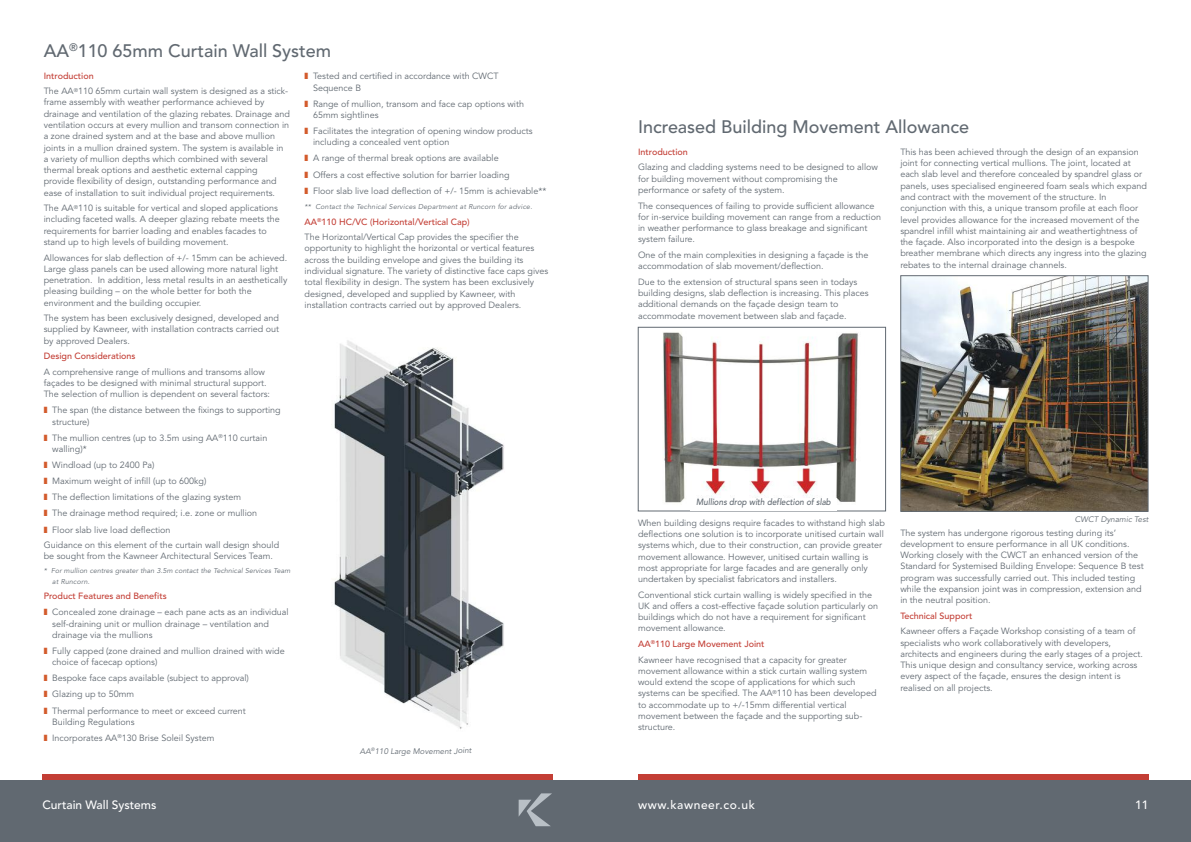
<style>
.page{position:relative;width:1191px;height:842px;background:#fff}
.page>*{position:absolute;margin:0;border:0;box-sizing:border-box;transform-origin:0 0}
.t1{font:500 18px "Avenir";color:#616971}
.t2{font:500 12px "Avenir";color:#fff}
.t3{font:500 12px "Avenir";letter-spacing:.05em;color:#fff}
.t4{font:9px/11.3px "Avenir";color:#616971}
.t5{font:500 9px "Avenir";color:#c33e35}
.t6{font:italic 500 9px "Avenir";letter-spacing:.005em;color:#616971;scale:.9 1}
.t7{font:italic 8px "Avenir";letter-spacing:.005em;color:#616971}
.t8{font:italic 7px/10.3px "Avenir";letter-spacing:.025em;color:#616971}
.s1{font-weight:500;color:#c33e35}
.s2{color:#d35b2c}
</style>
<div class="page">
<div style="left:587px;top:780px;width:604px;height:62px;background:#616971"></div>
<div style="left:638px;top:774px;width:510px;height:6px;background:#c33e35"></div>
<div style="left:43px;top:774px;width:510px;height:6px;background:#c33e35"></div>
<div style="left:0;top:780px;width:604px;height:62px;background:#616971"></div>
<svg style="left:518px;top:793px;width:34px;height:33px"></svg>
<img style="left:663px;top:332px;width:195px;height:171px">
<div style="left:638px;top:327px;width:248px;height:184px;border:1px solid #616971"></div>
<img style="left:902px;top:277px;width:244px;height:233px">
<div style="left:900px;top:275px;width:248px;height:237px;border:1px solid #616971"></div>
<div style="left:690px;top:498px;width:146px;height:13px;background:#fff"></div>
<img style="left:334px;top:340px;width:170px;height:389px">
<h1 class="t1" style="left:44px;top:43px;width:289px">AA<sup>®</sup>110 65mm Curtain Wall System</h1>
<p class="t4" style="left:44px;top:69px;width:246px;line-height:15.5px"><span class="s1">Introduction<br></span>The AA<sup>®</sup>110 65mm curtain wall system is designed as a stick-</p>
<p class="t4" style="left:44px;top:97px;width:248px">frame assembly with weather performance achieved by drainage and ventilation of the glazing rebates. Drainage and ventilation occurs at every mullion and transom connection in a zone drained system and at the base and above mullion joints in a mullion drained system. The system is available in a variety of mullion depths which combined with several thermal break options and aesthetic external capping provide flexibility of design, outstanding performance and ease of installation to suit individual project requirements.</p>
<p class="t4" style="left:44px;top:203px;width:237px">The AA<sup>®</sup>110 is suitable for vertical and sloped applications including faceted walls. A deeper glazing rebate meets the requirements for barrier loading and enables facades to stand up to high levels of building movement.</p>
<p class="t4" style="left:44px;top:253px;width:245px">Allowances for slab deflection of +/- 15mm can be achieved.<br>Large glass panels can be used allowing more natural light penetration. In addition, less metal results in an aesthetically pleasing building – on the whole better for both the environment and the building occupier.</p>
<p class="t4" style="left:44px;top:313px;width:237px;text-align:justify">The system has been exclusively designed, developed and supplied by Kawneer, with installation contracts carried out by approved Dealers.</p>
<p class="t5" style="left:44px;top:352px;width:93px">Design Considerations</p>
<p class="t4" style="left:44px;top:367px;width:228px">A comprehensive range of mullions and transoms allow façades to be designed with minimal structural support.<br>The selection of mullion is dependent on several factors:</p>
<p class="t4" style="left:52px;top:405px;width:230px;text-indent:-9px"><span class="s2">❚</span> The span (the distance between the fixings to supporting structure)</p>
<p class="t4" style="left:52px;top:433px;width:217px;text-indent:-9px"><span class="s2">❚</span> The mullion centres (up to 3.5m using AA<sup>®</sup>110 curtain walling)*</p>
<p class="t4" style="left:44px;top:458px;width:237px;line-height:16px"><span class="s2">❚</span> Windload (up to 2400 Pa)<br><span class="s2">❚</span> Maximum weight of infill (up to 600kg)<br><span class="s2">❚</span> The deflection limitations of the glazing system<br><span class="s2">❚</span> The drainage method required; i.e. zone or mullion<br><span class="s2">❚</span> Floor slab live load deflection<br>Guidance on this element of the curtain wall design should</p>
<p class="t4" style="left:44px;top:551px;width:231px">be sought from the Kawneer Architectural Services Team.</p>
<p class="t8" style="left:52px;top:566px;width:240px;text-indent:-9px">* For mullion centres greater than 3.5m contact the Technical Services Team at Runcorn.</p>
<p class="t4" style="left:44px;top:589px;width:246px;line-height:16.1px"><span class="s1">Product Features and Benefits<br></span><span class="s2">❚</span> Concealed zone drainage – each pane acts as an individual</p>
<p class="t4" style="left:52px;top:618px;width:218px">self-draining unit or mullion drainage – ventilation and drainage via the mullions</p>
<p class="t4" style="left:52px;top:646px;width:234px;text-indent:-9px"><span class="s2">❚</span> Fully capped (zone drained and mullion drained with wide choice of facecap options)</p>
<p class="t4" style="left:44px;top:671px;width:207px;line-height:16.1px"><span class="s2">❚</span> Bespoke face caps available (subject to approval) <span class="s2">❚</span> Glazing up to 50mm<br><span class="s2">❚</span> Thermal performance to meet or exceed current</p>
<p class="t4" style="left:44px;top:714px;width:172px;line-height:16.1px;text-indent:9px">Building Regulations<br><span class="s2">❚</span> Incorporates AA<sup>®</sup>130 Brise Soleil System</p>
<p class="t4" style="left:313px;top:71px;width:187px;text-indent:-9px"><span class="s2">❚</span> Tested and certified in accordance with CWCT<br>Sequence B</p>
<p class="t4" style="left:313px;top:99px;width:212px;text-indent:-9px"><span class="s2">❚</span> Range of mullion, transom and face cap options with<br>65mm sightlines</p>
<p class="t4" style="left:313px;top:126px;width:221px;text-indent:-9px"><span class="s2">❚</span> Facilitates the integration of opening window products including a concealed vent option</p>
<p class="t4" style="left:304px;top:151px;width:243px;line-height:16.1px"><span class="s2">❚</span> A range of thermal break options are available<br><span class="s2">❚</span> Offers a cost effective solution for barrier loading<br><span class="s2">❚</span> Floor slab live load deflection of +/- 15mm is achievable**</p>
<p class="t8" style="left:304px;top:202px;width:229px">** Contact the Technical Services Department at Runcorn for advice.</p>
<p class="t4" style="left:304px;top:215px;width:216px;line-height:15.5px"><span class="s1">AA</span><sup>®</sup><span class="s1">110 HC/VC (Horizontal/Vertical Cap)<br></span>The Horizontal/Vertical Cap provides the specifier the</p>
<p class="t4" style="left:304px;top:243px;width:245px">opportunity to highlight the horizontal or vertical features across the building envelope and gives the building its individual signature. The variety of distinctive face caps gives total flexibility in design. The system has been exclusively designed, developed and supplied by Kawneer, with installation contracts carried out by approved Dealers.</p>
<p class="t7" style="left:360px;top:747px;width:113px">AA<sup>®</sup>110 Large Movement Joint</p>
<h1 class="t1" style="left:638px;top:119px;width:332px">Increased Building Movement Allowance</h1>
<p class="t5" style="left:638px;top:148px;width:51px">Introduction</p>
<p class="t4" style="left:638px;top:162px;width:241px">Glazing and cladding systems need to be designed to allow for building movement without compromising the performance or safety of the system.</p>
<p class="t4" style="left:638px;top:200px;width:245px">The consequences of failing to provide sufficient allowance for in-service building movement can range from a reduction in weather performance to glass breakage and significant system failure.</p>
<p class="t4" style="left:638px;top:250px;width:232px">One of the main complexities in designing a façade is the accommodation of slab movement/deflection.</p>
<p class="t4" style="left:638px;top:277px;width:232px">Due to the extension of structural spans seen in todays building designs, slab deflection is increasing. This places additional demands on the façade design team to accommodate movement between slab and façade.</p>
<p class="t4" style="left:900px;top:147px;width:248px">This has been achieved through the design of an expansion joint for connecting vertical mullions. The joint, located at each slab level and therefore concealed by spandrel glass or panels, uses specialised engineered foam seals which expand and contract with the movement of the structure. In conjunction with this, a unique transom profile at each floor level provides allowance for the increased movement of the spandrel infill whist maintaining air and weathertightness of the façade. Also incorporated into the design is a bespoke breather membrane which directs any ingress into the glazing rebates to the internal drainage channels.</p>
<p class="t6" style="left:696px;top:498px;width:151px">Mullions drop with deflection of slab</p>
<p class="t4" style="left:638px;top:518px;width:248px">When building designs require facades to withstand high slab deflections one solution is to incorporate unitised curtain wall systems which, due to their construction, can provide greater movement allowance. However, unitised curtain walling is most appropriate for large facades and are generally only undertaken by specialist fabricators and installers.</p>
<p class="t4" style="left:638px;top:590px;width:242px">Conventional stick curtain walling is widely specified in the UK and offers a cost-effective façade solution particularly on buildings which do not have a requirement for significant movement allowance.</p>
<p class="t4" style="left:638px;top:637px;width:210px;line-height:15.5px"><span class="s1">AA</span><sup>®</sup><span class="s1">110 Large Movement Joint<br></span>Kawneer have recognised that a capacity for greater</p>
<p class="t4" style="left:638px;top:666px;width:240px">movement allowance within a stick curtain walling system would extend the scope of applications for which such systems can be specified. The AA<sup>®</sup>110 has been developed to accommodate up to +/-15mm differential vertical movement between the façade and the supporting sub&shy;structure.</p>
<p class="t7" style="left:1075px;top:516px;width:75px">CWCT Dynamic Test</p>
<p class="t4" style="left:900px;top:527px;width:245px">The system has undergone rigorous testing during its’ development to ensure performance in all UK conditions.<br>Working closely with the CWCT an enhanced version of the Standard for Systemised Building Envelope: Sequence B test program was successfully carried out. This included testing while the expansion joint was in compression, extension and in the neutral position.</p>
<p class="t5" style="left:900px;top:612px;width:74px">Technical Support</p>
<p class="t4" style="left:900px;top:626px;width:244px">Kawneer offers a Façade Workshop consisting of a team of specialists who work collaboratively with developers, architects and engineers during the early stages of a project.<br>This unique design and consultancy service, working across every aspect of the façade, ensures the design intent is realised on all projects.</p>
<h2 class="t2" style="left:43px;top:799px;width:115px">Curtain Wall Systems</h2>
<h2 class="t3" style="left:638px;top:799px;width:118px">www.kawneer.co.uk</h2>
<h2 class="t2" style="left:1135px;top:799px;width:15px">11</h2>
</div>
